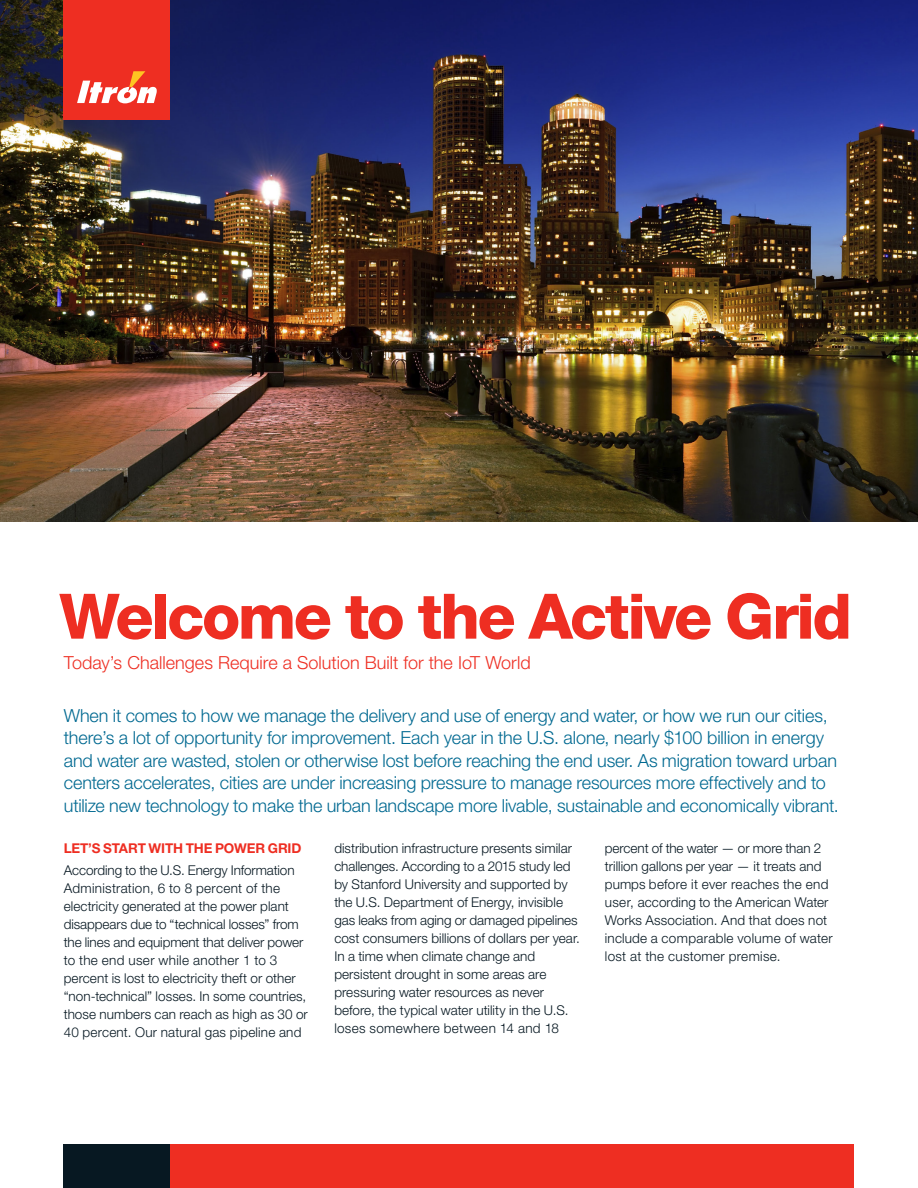
<style>
.page{position:relative;width:918px;height:1188px;background:#fff}
.page>*{position:absolute;margin:0;border:0;box-sizing:border-box;transform-origin:0 0}
.Headline{font:800 62.7px "Helvetica Neue LT Std";letter-spacing:-.04em;color:#ee2e22}
.Introduction_Copy{font:300 18px/22.5px "Helvetica Neue LT Std";letter-spacing:-.005em;color:#006991}
.Subhead{font:300 18px "Helvetica Neue LT Std";color:#ee2e22}
.Body_Copy_9_12{font:300 13.5px/18px "Helvetica Neue LT Std";letter-spacing:.005em;color:#071822}
.Section_Title{font:700 13.5px "Helvetica Neue LT Std";letter-spacing:-.01em;color:#ee2e22}
</style>
<div class="page">
<img style="left:0;top:0;width:918px;height:522px">
<div style="left:64px;top:0;width:106px;height:119px;background:#ee2e22"></div>
<svg style="left:77px;top:71px;width:80px;height:32px"></svg>
<div style="left:170px;top:1144px;width:684px;height:44px;background:#ee2e22"></div>
<div style="left:64px;top:1144px;width:106px;height:44px;background:#071822"></div>
<p class="Headline" style="left:59px;top:579px;width:794px">Welcome to the Active Grid</p>
<p class="Subhead" style="left:64px;top:651px;width:468px">Today’s Challenges Require a Solution Built for the IoT World</p>
<p class="Introduction_Copy" style="left:64px;top:704px;width:777px">When it comes to how we manage the delivery and use of energy and water, or how we run our cities, there’s a lot of opportunity for improvement. Each year in the U.S. alone, nearly $100 billion in energy and water are wasted, stolen or otherwise lost before reaching the end user. As migration toward urban centers accelerates, cities are under increasing pressure to manage resources more effectively and to utilize new technology to make the urban landscape more livable, sustainable and economically vibrant.</p>
<p class="Section_Title" style="left:64px;top:839px;width:239px">LET’S START WITH THE POWER GRID</p>
<p class="Body_Copy_9_12" style="left:64px;top:861px;width:246px">According to the U.S. Energy Information Administration, 6 to 8 percent of the electricity generated at the power plant disappears due to “technical losses” from the lines and equipment that deliver power to the end user while another 1 to 3 percent is lost to electricity theft or other “non-technical” losses. In some countries, those numbers can reach as high as 30 or 40 percent. Our natural gas pipeline and</p>
<p class="Body_Copy_9_12" style="left:334px;top:838px;width:247px">distribution infrastructure presents similar challenges. According to a 2015 study led by Stanford University and supported by the U.S. Department of Energy, invisible gas leaks from aging or damaged pipelines cost consumers billions of dollars per year.<br>In a time when climate change and persistent drought in some areas are pressuring water resources as never before, the typical water utility in the U.S. loses somewhere between 14 and 18</p>
<p class="Body_Copy_9_12" style="left:605px;top:838px;width:229px">percent of the water — or more than 2 trillion gallons per year — it treats and pumps before it ever reaches the end user, according to the American Water Works Association. And that does not include a comparable volume of water lost at the customer premise.</p>
</div>
